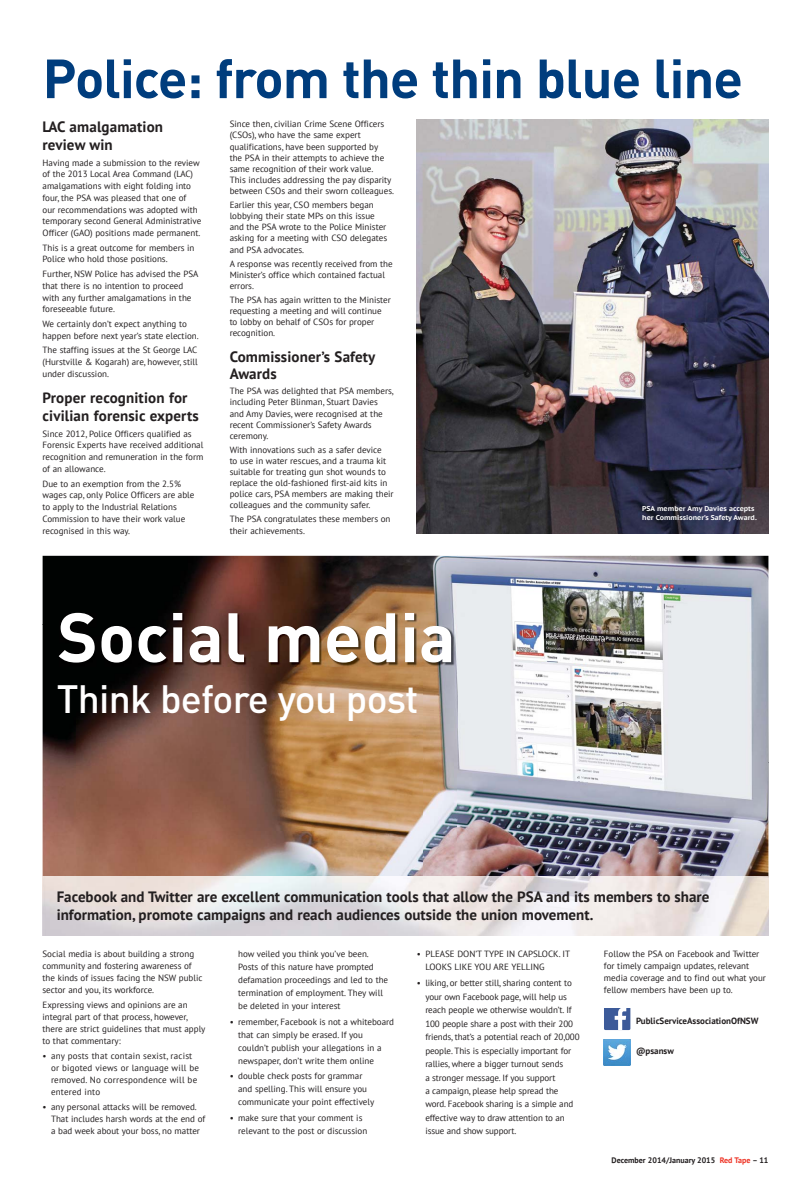
<style>
.page{position:relative;width:811px;height:1191px;background:#fff}
.page>*{position:absolute;margin:0;border:0;box-sizing:border-box;transform-origin:0 0}
.t1{font:700 68.7px "DINOT";color:#fff}
.t2{font:700 54.2px "DINOT";letter-spacing:-.02em;color:#003d7d}
.t3{font:500 39px "DINOT";letter-spacing:-.02em;color:#fff}
.t4{font:700 15px/17.7px "PT Sans";color:#231f20}
.t5{font:9px/11.1px "PT Sans";color:#231f20}
.t6{font:9px/12.1px "PT Sans";letter-spacing:.02em;color:#231f20}
.t7{font:700 9px "PT Sans";color:#231f20}
.t8{font:700 8px "PT Sans";color:#231f20}
.t9{font:700 7px/9px "PT Sans Caption";color:#fff}
.s1{color:#ee3224}
</style>
<div class="page">
<img style="left:43px;top:556px;width:414px;height:68px">
<img style="left:457px;top:556px;width:173px;height:320px">
<img style="left:630px;top:556px;width:138px;height:320px">
<img style="left:43px;top:624px;width:34px;height:252px">
<img style="left:423px;top:624px;width:34px;height:252px">
<img style="left:77px;top:666px;width:346px;height:210px">
<img style="left:417px;top:119px;width:351px;height:414px">
<img style="left:43px;top:876px;width:725px;height:59px">
<svg style="left:604px;top:1008px;width:26px;height:22px"></svg>
<img style="left:604px;top:1039px;width:26px;height:26px">
<img style="left:59px;top:613px;width:395px;height:53px">
<h2 class="t2" style="left:43px;top:60px;width:702px">Police: from the thin blue line</h2>
<h3 class="t4" style="left:43px;top:118px;width:122px">LAC amalgamation review win</h3>
<p class="t5" style="left:43px;top:157px;width:160px;line-height:11.7px">Having made a submission to the review of the 2013 Local Area Command (LAC) amalgamations with eight folding into four, the PSA was pleased that one of<br>our recommendations was adopted with temporary second General Administrative Officer (GAO) positions made permanent.</p>
<p class="t5" style="left:43px;top:242px;width:153px;line-height:11.7px">This is a great outcome for members in<br>Police who hold those positions.</p>
<p class="t5" style="left:43px;top:268px;width:157px;line-height:11.7px">Further, NSW Police has advised the PSA that there is no intention to proceed with any further amalgamations in the foreseeable future.</p>
<p class="t5" style="left:43px;top:318px;width:158px;line-height:11.7px">We certainly don’t expect anything to happen before next year’s state election.</p>
<p class="t5" style="left:43px;top:344px;width:157px;line-height:11.7px;text-align:justify">The staffing issues at the St George LAC (Hurstville &amp; Kogarah) are, however, still under discussion.</p>
<h3 class="t4" style="left:43px;top:389px;width:158px">Proper recognition for civilian forensic experts</h3>
<p class="t5" style="left:43px;top:428px;width:162px;line-height:11.7px">Since 2012, Police Officers qualified as Forensic Experts have received additional recognition and remuneration in the form of an allowance.</p>
<p class="t5" style="left:43px;top:478px;width:153px;line-height:11.7px">Due to an exemption from the 2.5% wages cap, only Police Officers are able to apply to the Industrial Relations Commission to have their work value recognised in this way.</p>
<p class="t5" style="left:230px;top:119px;width:166px">Since then, civilian Crime Scene Officers (CSOs), who have the same expert qualifications, have been supported by<br>the PSA in their attempts to achieve the same recognition of their work value.<br>This includes addressing the pay disparity between CSOs and their sworn colleagues.</p>
<p class="t5" style="left:230px;top:200px;width:159px">Earlier this year, CSO members began lobbying their state MPs on this issue and the PSA wrote to the Police Minister asking for a meeting with CSO delegates and PSA advocates.</p>
<p class="t5" style="left:230px;top:258px;width:165px">A response was recently received from the<br>Minister’s office which contained factual errors.</p>
<p class="t5" style="left:230px;top:294px;width:163px">The PSA has again written to the Minister requesting a meeting and will continue to lobby on behalf of CSOs for proper recognition.</p>
<h3 class="t4" style="left:230px;top:348px;width:147px;line-height:17.1px">Commissioner’s Safety<br>Awards</h3>
<p class="t5" style="left:230px;top:386px;width:165px">The PSA was delighted that PSA members, including Peter Blinman, Stuart Davies and Amy Davies, were recognised at the recent Commissioner’s Safety Awards ceremony.</p>
<p class="t5" style="left:230px;top:444px;width:165px">With innovations such as a safer device<br>to use in water rescues, and a trauma kit suitable for treating gun shot wounds to replace the old-fashioned first-aid kits in police cars, PSA members are making their colleagues and the community safer.</p>
<p class="t5" style="left:230px;top:514px;width:162px">The PSA congratulates these members on their achievements.</p>
<h1 class="t1" style="left:57px;top:613px;width:400px">Social media</h1>
<h3 class="t3" style="left:57px;top:677px;width:363px">Think before you post</h3>
<p class="t9" style="left:642px;top:505px;width:116px">PSA member Amy Davies accepts her Commissioner’s Safety Award.</p>
<h3 class="t4" style="left:57px;top:888px;width:654px;line-height:18px">Facebook and Twitter are excellent communication tools that allow the PSA and its members to share information, promote campaigns and reach audiences outside the union movement.</h3>
<p class="t5" style="left:238px;top:947px;width:151px;line-height:13px">how veiled you think you’ve been.<br>Posts of this nature have prompted defamation proceedings and led to the termination of employment. They will be deleted in your interest</p>
<p class="t5" style="left:238px;top:1015px;width:157px;line-height:13px;text-indent:-9px">• remember, Facebook is not a whiteboard that can simply be erased. If you couldn’t publish your allegations in a newspaper, don’t write them online</p>
<p class="t5" style="left:238px;top:1070px;width:138px;line-height:13px;text-indent:-9px">• double check posts for grammar and spelling. This will ensure you communicate your point effectively</p>
<p class="t5" style="left:238px;top:1112px;width:131px;line-height:13px;text-indent:-9px">• make sure that your comment is relevant to the post or discussion</p>
<p class="t5" style="left:43px;top:947px;width:161px;line-height:12.1px">Social media is about building a strong community and fostering awareness of the kinds of issues facing the NSW public sector and you, its workforce.</p>
<p class="t5" style="left:43px;top:999px;width:164px;line-height:12.1px">Expressing views and opinions are an integral part of that process, however, there are strict guidelines that must apply to that commentary:</p>
<p class="t6" style="left:51px;top:1050px;width:150px;text-indent:-9px">• any posts that contain sexist, racist or bigoted views or language will be removed. No correspondence will be entered into</p>
<p class="t5" style="left:51px;top:1101px;width:156px;line-height:12.1px;text-indent:-9px">• any personal attacks will be removed.<br>That includes harsh words at the end of a bad week about your boss, no matter</p>
<p class="t5" style="left:425px;top:947px;width:146px;line-height:13.4px;text-indent:-9px">• PLEASE DON’T TYPE IN CAPSLOCK. IT<br>LOOKS LIKE YOU ARE YELLING</p>
<p class="t5" style="left:425px;top:977px;width:156px;line-height:13.4px;text-indent:-9px">• liking, or better still, sharing content to your own Facebook page, will help us reach people we otherwise wouldn’t. If 100 people share a post with their 200 friends, that’s a potential reach of 20,000 people. This is especially important for rallies, where a bigger turnout sends<br>a stronger message. If you support<br>a campaign, please help spread the word. Facebook sharing is a simple and effective way to draw attention to an issue and show support.</p>
<p class="t5" style="left:604px;top:948px;width:163px;line-height:12px">Follow the PSA on Facebook and Twitter for timely campaign updates, relevant media coverage and to find out what your fellow members have been up to.</p>
<p class="t7" style="left:636px;top:1015px;width:124px">PublicServiceAssociationOfNSW</p>
<p class="t7" style="left:636px;top:1046px;width:39px">@psansw</p>
<p class="t8" style="left:611px;top:1155px;width:158px">December 2014/January 2015 <span class="s1">Red Tape</span> – 11</p>
</div>
